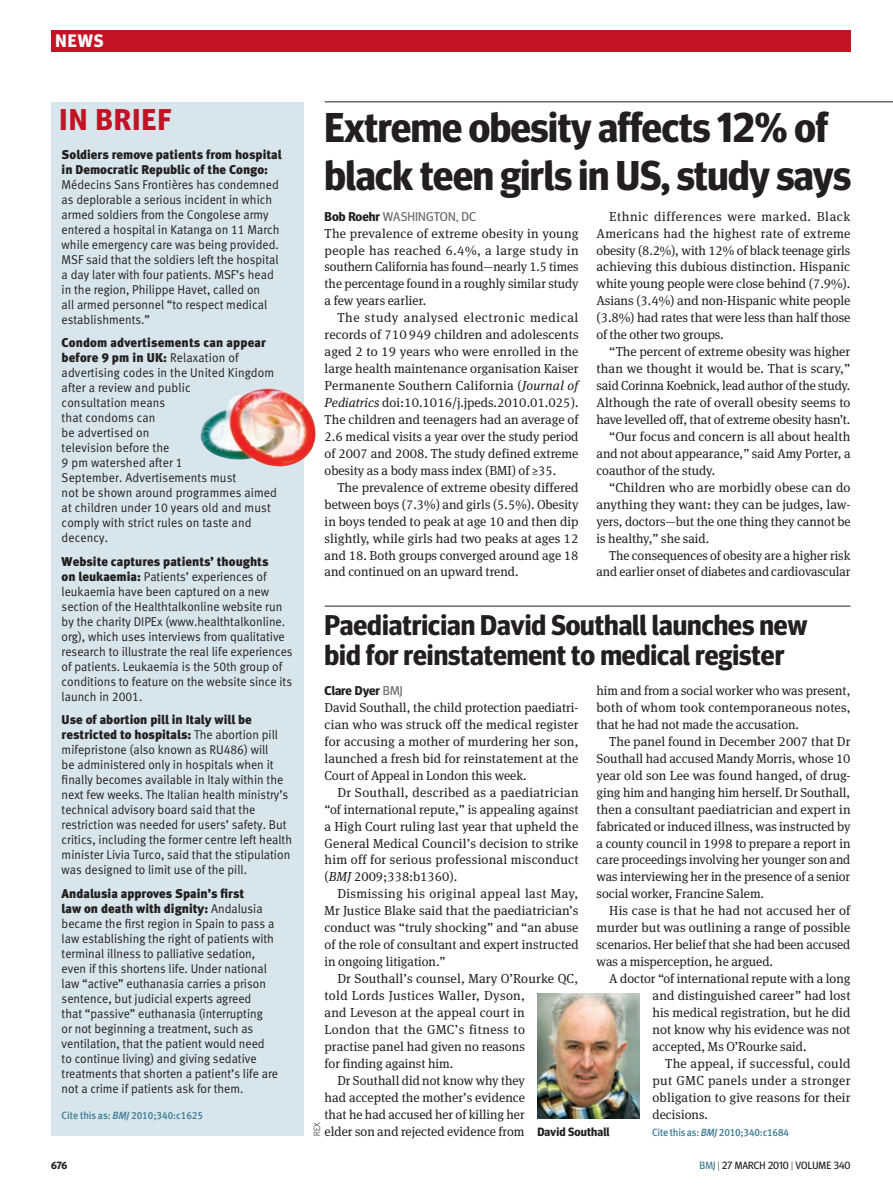
<style>
.page{position:relative;width:893px;height:1191px;background:#fff}
.page>*{position:absolute;margin:0;border:0;box-sizing:border-box;transform-origin:0 0}
.news_head_28bold{font:700 41.7px/48px "Meta Headline OT";letter-spacing:-.01em;color:#231f20}
.slug_large{font:700 30px "Meta Headline OT";letter-spacing:.05em;color:#c41324}
.news_head_19bold{font:700 28.5px/30px "Meta Headline OT";color:#231f20}
.t1{font:700 18px "Meta Headline OT";color:#fff}
.news_body_3colm_ind{font:13.05px/17px "Meta Serif Pro";color:#231f20;text-align:justify}
.news_body_3colm{font:13.05px/17px "Meta Serif Pro";color:#231f20;text-align:justify}
.news_InBrief_text{font:12.75px/15px "Meta Normal LF";color:#231f20;scale:.95 1}
.news_byline_author{font:12.75px "Meta Headline OT";letter-spacing:.01em;color:#6c6d70}
.news_byline_author-2{font:700 12.75px "Meta Headline OT";color:#231f20}
.picture_caption{font:700 12px "Meta Headline OT";letter-spacing:.015em;color:#231f20}
.citation{font:10.5px "Meta Medium LF";letter-spacing:-.015em;color:#3c7b93;scale:.95 1}
.t2{font:10.5px "Meta Headline OT";letter-spacing:.01em;color:#231f20}
.t3{font:700 10.5px "Meta Headline OT";color:#231f20}
.t4{font:300 9px "Meta Headline OT";color:#231f20}
.s1{font-family:"Meta Black LF"}
.s2{font-style:italic}
.s3{font-weight:700;color:#231f20}
.s4{font-weight:400;color:#6c6d70}
.s5{color:#3c7b93}
.s6{font-weight:300}
</style>
<div class="page">
<div style="left:51px;top:102px;width:252px;height:1033px;background:#d7e5ec"></div>
<div style="left:51px;top:30px;width:799px;height:21px;background:#c41324"></div>
<hr style="left:325px;top:102px;width:568px;height:1px;background:#231f20">
<hr style="left:325px;top:606px;width:525px;height:1px;background:#231f20">
<img style="left:538px;top:993px;width:102px;height:125px">
<img style="left:202px;top:388px;width:63px;height:39px">
<p class="t1" style="left:55px;top:30px;width:50px">NEWS</p>
<p class="slug_large" style="left:60px;top:102px;width:113px">in brief</p>
<p class="news_InBrief_text" style="left:62px;top:147px;width:233px"><span class="s1">Soldiers remove patients from hospital in Democratic Republic of the Congo:<br></span>Médecins Sans Frontières has condemned as deplorable a serious incident in which armed soldiers from the Congolese army entered a hospital in Katanga on 11 March while emergency care was being provided.<br>MSF said that the soldiers left the hospital a day later with four patients. MSF’s head in the region, Philippe Havet, called on<br>all armed personnel “to respect medical establishments.”</p>
<p class="news_InBrief_text" style="left:62px;top:335px;width:228px"><span class="s1">Condom advertisements can appear before 9 pm in UK:</span> Relaxation of advertising codes in the United Kingdom after a review and public<br>consultation means<br>that condoms can<br>be advertised on<br>television before the<br>9 pm watershed after 1<br>September. Advertisements must<br>not be shown around programmes aimed at children under 10 years old and must comply with strict rules on taste and decency.</p>
<p class="news_InBrief_text" style="left:62px;top:554px;width:245px"><span class="s1">Website captures patients’ thoughts<br>on leukaemia:</span> Patients’ experiences of leukaemia have been captured on a new section of the Healthtalkonline website run by the charity DIPEx (www.healthtalkonline. org), which uses interviews from qualitative research to illustrate the real life experiences of patients. Leukaemia is the 50th group of conditions to feature on the website since its launch in 2001.</p>
<p class="news_InBrief_text" style="left:62px;top:712px;width:244px"><span class="s1">Use of abortion pill in Italy will be restricted to hospitals:</span> The abortion pill mifepristone (also known as RU486) will<br>be administered only in hospitals when it finally becomes available in Italy within the next few weeks. The Italian health ministry’s technical advisory board said that the restriction was needed for users’ safety. But critics, including the former centre left health minister Livia Turco, said that the stipulation was designed to limit use of the pill.</p>
<p class="news_InBrief_text" style="left:62px;top:886px;width:229px"><span class="s1">Andalusia approves Spain’s first<br>law on death with dignity:</span> Andalusia became the first region in Spain to pass a law establishing the right of patients with terminal illness to palliative sedation, even if this shortens life. Under national law “active” euthanasia carries a prison sentence, but judicial experts agreed<br>that “passive” euthanasia (interrupting<br>or not beginning a treatment, such as ventilation, that the patient would need to continue living) and giving sedative treatments that shorten a patient’s life are not a crime if patients ask for them.</p>
<p class="citation" style="left:62px;top:1108px;width:150px">Cite this as: <span class="s2">BMJ</span> 2010;340:c1625</p>
<p class="news_head_28bold" style="left:325px;top:102px;width:528px">Extreme obesity affects 12% of black teen girls in US, study says</p>
<p class="news_byline_author" style="left:325px;top:208px;width:152px"><span class="s3">Bob Roehr</span> WASHINGTON, DC</p>
<p class="news_body_3colm" style="left:325px;top:224px;width:256px">The prevalence of extreme obesity in young people has reached 6.4%, a large study in southern California has found—nearly 1.5 times the percentage found in a roughly similar study a few years earlier.</p>
<p class="news_body_3colm_ind" style="left:325px;top:309px;width:256px;text-indent:13px">The study analysed electronic medical records of 710949 children and adolescents aged 2 to 19 years who were enrolled in the large health maintenance organisation Kaiser Permanente Southern California (<span class="s2">Journal of Pediatrics</span> doi:10.1016/j.jpeds.2010.01.025).<br>The children and teenagers had an average of 2.6 medical visits a year over the study period of 2007 and 2008. The study defined extreme obesity as a body mass index (BMI) of ≥35.</p>
<p class="news_body_3colm_ind" style="left:325px;top:478px;width:255px;text-indent:13px">The prevalence of extreme obesity differed between boys (7.3%) and girls (5.5%). Obesity in boys tended to peak at age 10 and then dip slightly, while girls had two peaks at ages 12 and 18. Both groups converged around age 18 and continued on an upward trend.</p>
<p class="news_body_3colm_ind" style="left:596px;top:207px;width:255px;text-indent:13px">Ethnic differences were marked. Black Americans had the highest rate of extreme obesity (8.2%), with 12% of black teenage girls achieving this dubious distinction. Hispanic white young people were close behind (7.9%).<br>Asians (3.4%) and non-Hispanic white people (3.8%) had rates that were less than half those of the other two groups.</p>
<p class="news_body_3colm_ind" style="left:596px;top:342px;width:256px;text-indent:13px">“The percent of extreme obesity was higher than we thought it would be. That is scary,” said Corinna Koebnick, lead author of the study.<br>Although the rate of overall obesity seems to have levelled off, that of extreme obesity hasn’t.</p>
<p class="news_body_3colm_ind" style="left:596px;top:427px;width:256px;text-indent:13px">“Our focus and concern is all about health and not about appearance,” said Amy Porter, a coauthor of the study.</p>
<p class="news_body_3colm_ind" style="left:596px;top:478px;width:256px;text-indent:13px">“Children who are morbidly obese can do anything they want: they can be judges, law&shy;yers, doctors—but the one thing they cannot be is healthy,” she said.</p>
<p class="news_body_3colm_ind" style="left:596px;top:546px;width:255px;text-align:right">The consequences of obesity are a higher risk and earlier onset of diabetes and cardiovascular</p>
<p class="news_head_19bold" style="left:325px;top:609px;width:484px">Paediatrician David Southall launches new bid for reinstatement to medical register</p>
<p class="news_body_3colm_ind" style="left:596px;top:681px;width:256px">him and from a social worker who was present, both of whom took contemporaneous notes, that he had not made the accusation.</p>
<p class="news_body_3colm_ind" style="left:596px;top:732px;width:256px;text-indent:13px">The panel found in December 2007 that Dr Southall had accused Mandy Morris, whose 10 year old son Lee was found hanged, of drug&shy;ging him and hanging him herself. Dr Southall, then a consultant paediatrician and expert in fabricated or induced illness, was instructed by a county council in 1998 to prepare a report in care proceedings involving her younger son and was interviewing her in the presence of a senior social worker, Francine Salem.</p>
<p class="news_body_3colm_ind" style="left:596px;top:901px;width:255px;text-indent:13px">His case is that he had not accused her of murder but was outlining a range of possible scenarios. Her belief that she had been accused was a misperception, he argued.</p>
<p class="news_body_3colm_ind" style="left:653px;top:969px;width:199px;text-indent:-43px">A doctor “of international repute with a long and distinguished career” had lost his medical registration, but he did not know why his evidence was not accepted, Ms O’Rourke said.</p>
<p class="news_body_3colm_ind" style="left:653px;top:1054px;width:200px;text-indent:13px">The appeal, if successful, could put GMC panels under a stronger obligation to give reasons for their decisions.</p>
<p class="citation" style="left:652px;top:1125px;width:146px">Cite this as: <span class="s2">BMJ</span> 2010;340:c1684</p>
<p class="news_byline_author-2" style="left:325px;top:683px;width:80px">Clare Dyer <span class="s4">BMJ</span></p>
<p class="news_body_3colm" style="left:325px;top:698px;width:256px">David Southall, the child protection paediatri&shy;cian who was struck off the medical register for accusing a mother of murdering her son, launched a fresh bid for reinstatement at the Court of Appeal in London this week.</p>
<p class="news_body_3colm_ind" style="left:325px;top:783px;width:256px;text-indent:13px">Dr Southall, described as a paediatrician “of international repute,” is appealing against a High Court ruling last year that upheld the General Medical Council’s decision to strike him off for serious professional misconduct (<span class="s2">BMJ</span> 2009;338:b1360).</p>
<p class="news_body_3colm_ind" style="left:325px;top:884px;width:256px;text-indent:13px">Dismissing his original appeal last May, Mr Justice Blake said that the paediatrician’s conduct was “truly shocking” and “an abuse of the role of consultant and expert instructed in ongoing litigation.”</p>
<p class="news_body_3colm_ind" style="left:325px;top:969px;width:255px;text-align:left;text-indent:13px">Dr Southall’s counsel, Mary O’Rourke QC, told Lords Justices Waller, Dyson,<br>and Leveson at the appeal court in<br>London that the GMC’s fitness to<br>practise panel had given no reasons<br>for finding against him.</p>
<p class="news_body_3colm_ind" style="left:325px;top:1071px;width:202px;text-indent:13px">Dr Southall did not know why they had accepted the mother’s evidence that he had accused her of killing her elder son and rejected evidence from</p>
<p class="t4" style="left:311px;top:1135px;width:15px;rotate:-90deg">rex</p>
<p class="picture_caption" style="left:537px;top:1124px;width:74px">David Southall</p>
<p class="t3" style="left:51px;top:1159px;width:18px">676</p>
<p class="t2" style="left:700px;top:1159px;width:152px"><span class="s5">BMJ</span> <span class="s6">|</span> 27 MARCH 2010 <span class="s6">|</span> VOLUME 340</p>
</div>
